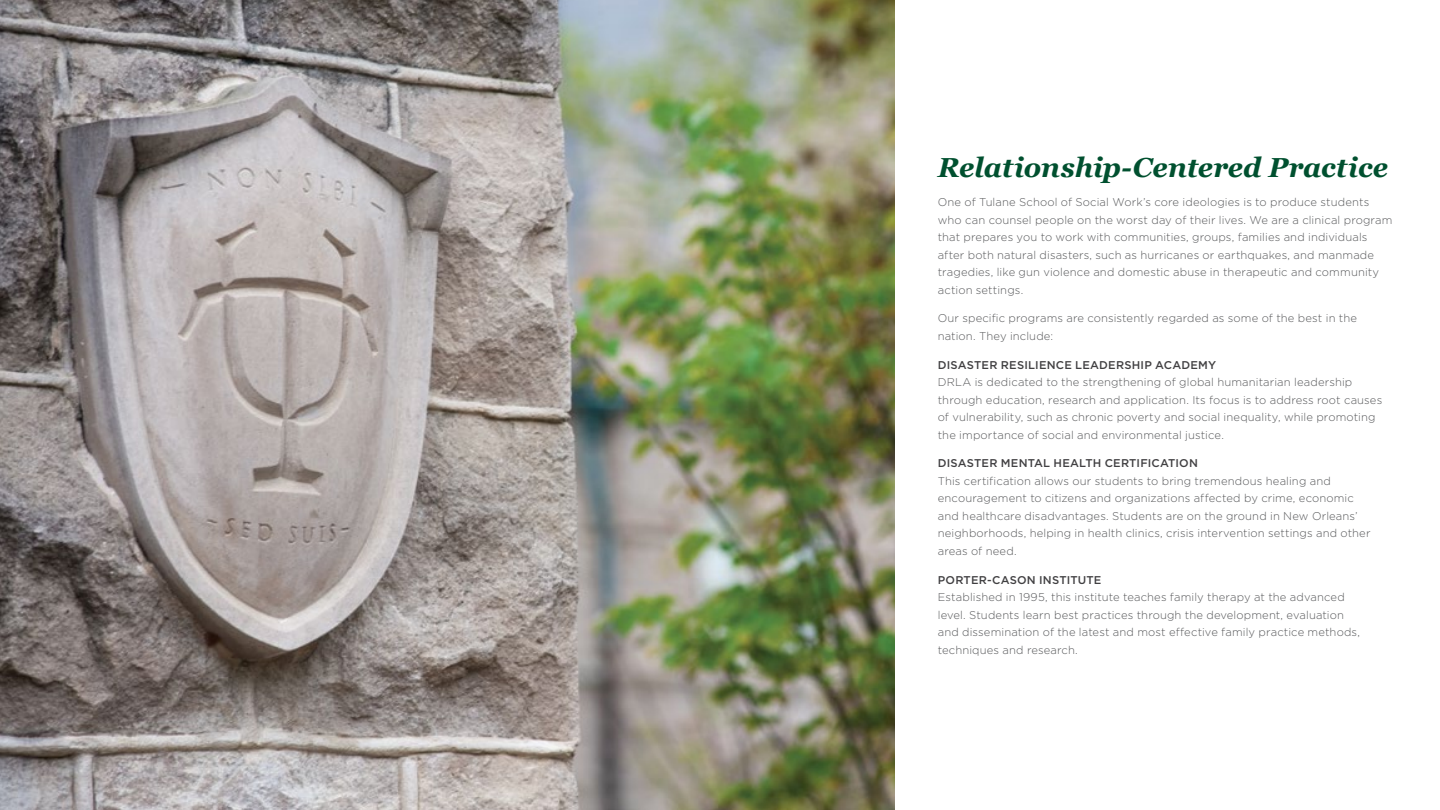
<style>
.page{position:relative;width:1440px;height:810px;background:#fff}
.page>*{position:absolute;margin:0;border:0;box-sizing:border-box;transform-origin:0 0}
.t1{font:italic 700 27.5px "Georgia";letter-spacing:-.005em;color:#00502f}
.t2{font:300 11.25px/17.5px "Gotham HTF";letter-spacing:.01em;color:#58595b}
.t3{font:500 11.25px "Gotham HTF";letter-spacing:.015em;color:#414042}
</style>
<div class="page">
<img style="left:0;top:0;width:895px;height:810px">
<h1 class="t1" style="left:938px;top:147px;width:452px">Relationship-Centered Practice</h1>
<p class="t2" style="left:938px;top:193px;width:456px">One of Tulane School of Social Work’s core ideologies is to produce students who can counsel people on the worst day of their lives. We are a clinical program that prepares you to work with communities, groups, families and individuals after both natural disasters, such as hurricanes or earthquakes, and manmade tragedies, like gun violence and domestic abuse in therapeutic and community action settings.</p>
<p class="t2" style="left:938px;top:309px;width:421px">Our specific programs are consistently regarded as some of the best in the nation. They include:</p>
<p class="t3" style="left:938px;top:358px;width:280px">DISASTER RESILIENCE LEADERSHIP ACADEMY</p>
<p class="t2" style="left:938px;top:373px;width:446px">DRLA is dedicated to the strengthening of global humanitarian leadership through education, research and application. Its focus is to address root causes of vulnerability, such as chronic poverty and social inequality, while promoting the importance of social and environmental justice.</p>
<p class="t3" style="left:938px;top:457px;width:262px">DISASTER MENTAL HEALTH CERTIFICATION</p>
<p class="t2" style="left:938px;top:472px;width:434px">This certification allows our students to bring tremendous healing and encouragement to citizens and organizations affected by crime, economic and healthcare disadvantages. Students are on the ground in New Orleans’ neighborhoods, helping in health clinics, crisis intervention settings and other areas of need.</p>
<p class="t3" style="left:938px;top:573px;width:165px">PORTER-CASON INSTITUTE</p>
<p class="t2" style="left:938px;top:588px;width:424px">Established in 1995, this institute teaches family therapy at the advanced level. Students learn best practices through the development, evaluation and dissemination of the latest and most effective family practice methods, techniques and research.</p>
</div>
